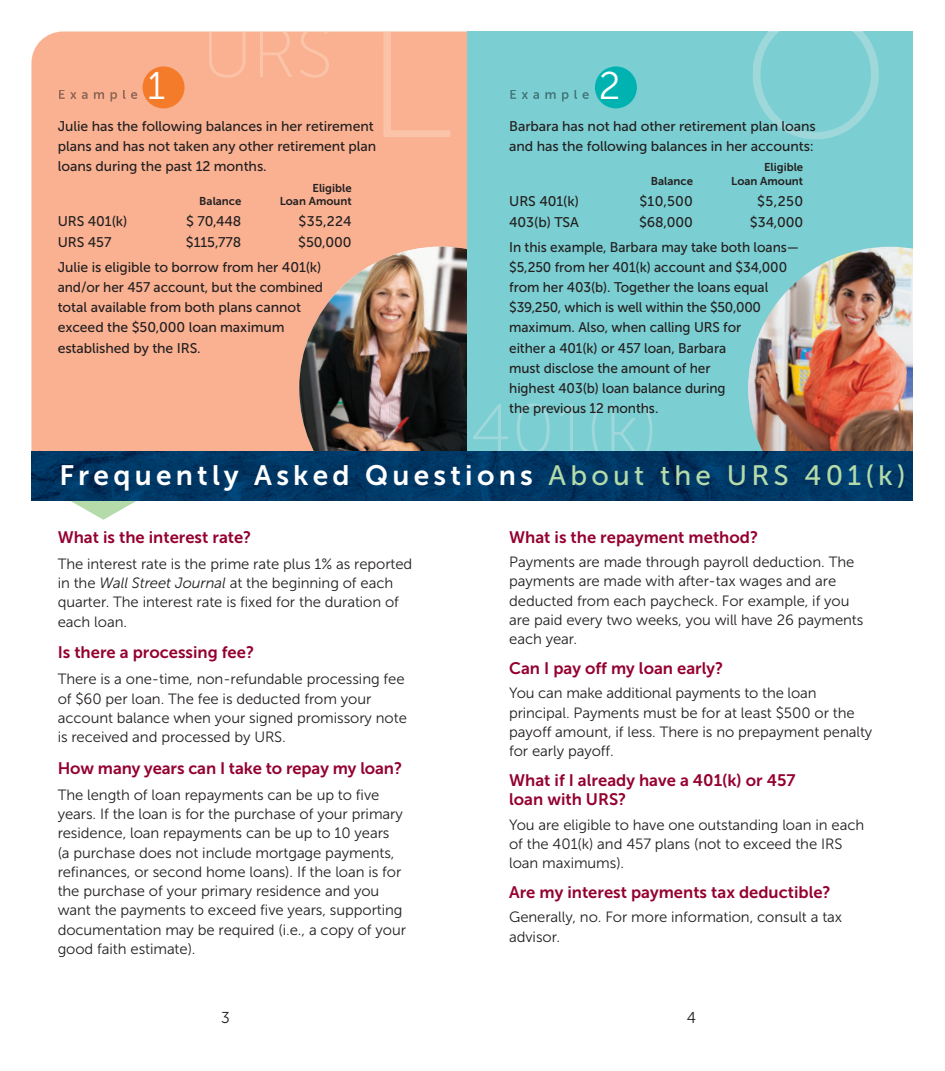
<style>
.page{position:relative;width:945px;height:1071px;background:#fff}
.page>*{position:absolute;margin:0;border:0;box-sizing:border-box;transform-origin:0 0}
.t1{font:38.5px "Museo Sans 300";color:#fff}
.t2{font:28px "Museo Sans 700";letter-spacing:.15em;color:#fff}
.t3{font:16.62px/19.2px "Museo Sans 700";color:#940130}
.t4{font:15.75px "Museo Sans 300";color:#231f20}
.t5{font:14.88px/19.2px "Museo Sans 300";letter-spacing:-.005em;color:#231f20}
.t6{font:14px/20.1px "Museo Sans 500";letter-spacing:-.005em;color:#231f20}
.t7{font:11.38px "Museo Sans 700";color:#231f20}
.s1{font-family:"Museo Sans 500";color:#b5dbaa}
.s2{font-style:italic}
</style>
<div class="page">
<div style="left:31px;top:32px;width:489px;height:452px;background:#f9b192;border-radius:32px"></div>
<img style="left:299px;top:247px;width:168px;height:205px">
<div style="left:467px;top:32px;width:470px;height:430px;background:#7bced1"></div>
<img style="left:748px;top:247px;width:166px;height:205px">
<div style="left:143px;top:66px;width:42px;height:42px;background:#f47b2a;border-radius:50%"></div>
<svg style="left:59px;top:90px;width:78px;height:12px"></svg>
<div style="left:595px;top:66px;width:42px;height:42px;background:#00b2b0;border-radius:50%"></div>
<svg style="left:510px;top:90px;width:79px;height:12px"></svg>
<svg style="left:383px;top:32px;width:67px;height:105px"></svg>
<svg style="left:209px;top:32px;width:120px;height:46px"></svg>
<svg style="left:473px;top:403px;width:180px;height:49px"></svg>
<svg style="left:753px;top:32px;width:126px;height:107px"></svg>
<img style="left:31px;top:452px;width:883px;height:49px">
<div style="left:914px;top:0;width:31px;height:1071px;background:#fff"></div>
<svg style="left:39px;top:483px;width:129px;height:18px"></svg>
<h1 class="t1" style="left:147px;top:63px;width:19px">1</h1>
<h1 class="t1" style="left:599px;top:63px;width:23px">2</h1>
<p class="t6" style="left:58px;top:116px;width:320px">Julie has the following balances in her retirement plans and has not taken any other retirement plan loans during the past 12 months.</p>
<p class="t7" style="left:313px;top:181px;width:41px">Eligible</p>
<p class="t7" style="left:199px;top:194px;width:44px">Balance</p>
<p class="t7" style="left:280px;top:194px;width:73px">Loan Amount</p>
<p class="t6" style="left:58px;top:211px;width:71px">URS 401(k)</p>
<p class="t6" style="left:186px;top:211px;width:57px">$ 70,448</p>
<p class="t6" style="left:299px;top:211px;width:55px">$35,224</p>
<p class="t6" style="left:58px;top:232px;width:55px">URS 457</p>
<p class="t6" style="left:186px;top:232px;width:57px">$115,778</p>
<p class="t6" style="left:58px;top:229px;width:295px;line-height:25.4px;text-indent:241px">$50,000<br>Julie is eligible to borrow from her 401(k)</p>
<p class="t6" style="left:58px;top:277px;width:267px">and/or her 457 account, but the combined total available from both plans cannot exceed the $50,000 loan maximum established by the IRS.</p>
<p class="t6" style="left:509px;top:116px;width:308px">Barbara has not had other retirement plan loans and has the following balances in her accounts:</p>
<p class="t7" style="left:764px;top:161px;width:41px">Eligible</p>
<p class="t7" style="left:651px;top:174px;width:44px">Balance</p>
<p class="t7" style="left:731px;top:174px;width:73px">Loan Amount</p>
<p class="t6" style="left:509px;top:191px;width:71px">URS 401(k)</p>
<p class="t6" style="left:639px;top:191px;width:55px">$10,500</p>
<p class="t6" style="left:757px;top:191px;width:47px">$5,250</p>
<p class="t6" style="left:509px;top:212px;width:71px">403(b) TSA</p>
<p class="t6" style="left:639px;top:212px;width:55px">$68,000</p>
<p class="t6" style="left:509px;top:209px;width:296px;line-height:25.4px;text-align:right">$34,000<br>In this example, Barbara may take both loans—</p>
<p class="t6" style="left:509px;top:257px;width:280px">$5,250 from her 401(k) account and $34,000 from her 403(b). Together the loans equal $39,250, which is well within the $50,000 maximum. Also, when calling URS for<br>either a 401(k) or 457 loan, Barbara<br>must disclose the amount of her<br>highest 403(b) loan balance during<br>the previous 12 months.</p>
<h2 class="t2" style="left:59px;top:459px;width:848px">Frequently Asked Questions <span class="s1">About the URS 401(k)</span></h2>
<p class="t3" style="left:58px;top:527px;width:195px">What is the interest rate?</p>
<p class="t5" style="left:58px;top:554px;width:356px">The interest rate is the prime rate plus 1% as reported in the <span class="s2">Wall Street Journal</span> at the beginning of each quarter. The interest rate is fixed for the duration of each loan.</p>
<p class="t3" style="left:58px;top:643px;width:198px">Is there a processing fee?</p>
<p class="t5" style="left:58px;top:670px;width:351px">There is a one-time, non-refundable processing fee of $60 per loan. The fee is deducted from your account balance when your signed promissory note is received and processed by URS.</p>
<p class="t3" style="left:58px;top:758px;width:346px">How many years can I take to repay my loan?</p>
<p class="t5" style="left:58px;top:785px;width:350px">The length of loan repayments can be up to five years. If the loan is for the purchase of your primary residence, loan repayments can be up to 10 years<br>(a purchase does not include mortgage payments, refinances, or second home loans). If the loan is for the purchase of your primary residence and you want the payments to exceed five years, supporting documentation may be required (i.e., a copy of your good faith estimate).</p>
<p class="t3" style="left:509px;top:527px;width:250px">What is the repayment method?</p>
<p class="t5" style="left:509px;top:552px;width:356px">Payments are made through payroll deduction. The payments are made with after-tax wages and are deducted from each paycheck. For example, if you are paid every two weeks, you will have 26 payments each year.</p>
<p class="t3" style="left:509px;top:659px;width:216px">Can I pay off my loan early?</p>
<p class="t5" style="left:509px;top:684px;width:365px">You can make additional payments to the loan principal. Payments must be for at least $500 or the payoff amount, if less. There is no prepayment penalty for early payoff.</p>
<p class="t3" style="left:509px;top:771px;width:288px">What if I already have a 401(k) or 457 loan with URS?</p>
<p class="t5" style="left:509px;top:815px;width:357px">You are eligible to have one outstanding loan in each of the 401(k) and 457 plans (not to exceed the IRS loan maximums).</p>
<p class="t3" style="left:509px;top:883px;width:323px">Are my interest payments tax deductible?</p>
<p class="t5" style="left:509px;top:908px;width:335px">Generally, no. For more information, consult a tax advisor.</p>
<p class="t4" style="left:221px;top:1009px;width:10px">3</p>
<p class="t4" style="left:687px;top:1009px;width:11px">4</p>
</div>
